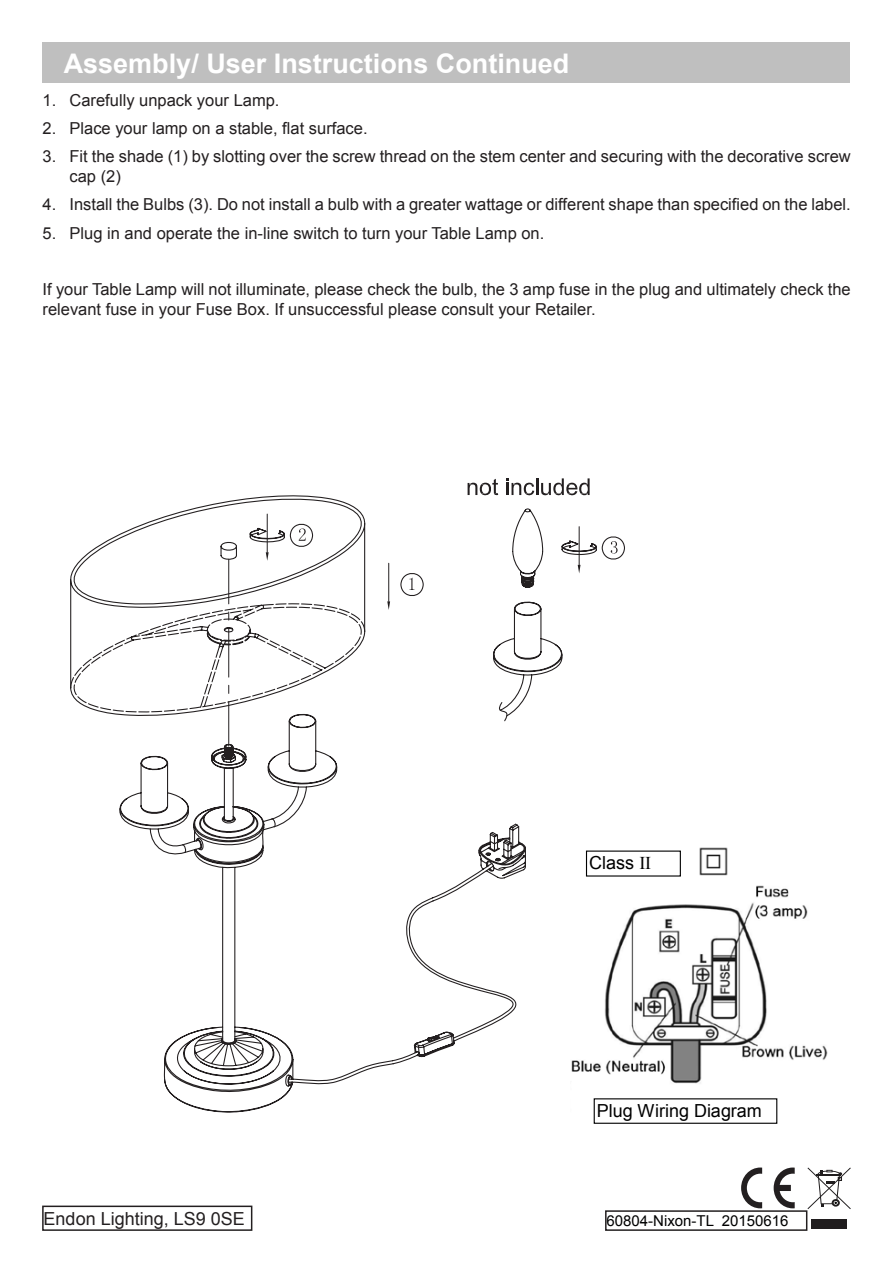
<style>
.page{position:relative;width:893px;height:1263px;background:#fff}
.page>*{position:absolute;margin:0;border:0;box-sizing:border-box;transform-origin:0 0}
.t1{font:700 27px "Arial";color:#fff}
.t2{font:18px "Arial";color:#000}
.t3{font:18px "Arial";color:#231f20}
.t4{font:16.5px/19.8px "Arial";color:#231f20}
.t5{font:15px "Arial";color:#000}
.s1{font-family:"Times New Roman"}
</style>
<div class="page">
<svg style="left:741px;top:1167px;width:21px;height:41px"></svg>
<svg style="left:774px;top:1167px;width:21px;height:41px"></svg>
<svg style="left:807px;top:1167px;width:44px;height:42px"></svg>
<div style="left:811px;top:1219px;width:36px;height:9px;background:#201d1e"></div>
<div style="left:42px;top:1205px;width:210px;height:26px;border:2px solid #231f20"></div>
<div style="left:43px;top:43px;width:807px;height:40px;background:#bfbfbf"></div>
<div style="left:605px;top:1210px;width:202px;height:21px;border:2px solid #231f20"></div>
<img style="left:571px;top:885px;width:257px;height:239px">
<div style="left:594px;top:1099px;width:183px;height:24px;background:#fff"></div>
<div style="left:594px;top:1098px;width:183px;height:26px;border:1px solid #000"></div>
<img style="left:699px;top:847px;width:29px;height:29px">
<svg style="left:119px;top:488px;width:407px;height:625px"></svg>
<svg style="left:241px;top:527px;width:47px;height:6px"></svg>
<hr style="left:267px;top:514px;width:1px;height:38px;background:#231f20">
<svg style="left:289px;top:521px;width:223px;height:12px"></svg>
<svg style="left:468px;top:479px;width:30px;height:17px"></svg>
<svg style="left:506px;top:478px;width:84px;height:19px"></svg>
<svg style="left:512px;top:508px;width:68px;height:25px"></svg>
<hr style="left:579px;top:527px;width:1px;height:38px;background:#231f20">
<svg style="left:70px;top:533px;width:555px;height:189px"></svg>
<svg style="left:178px;top:541px;width:341px;height:531px"></svg>
<h1 class="t1" style="left:64px;top:45px;width:507px">Assembly/ User Instructions Continued</h1>
<p class="t4" style="left:43px;top:90px;width:238px">1. Carefully unpack your Lamp.</p>
<p class="t4" style="left:43px;top:118px;width:327px">2. Place your lamp on a stable, flat surface.</p>
<p class="t4" style="left:70px;top:147px;width:783px;text-indent:-27px">3. Fit the shade (1) by slotting over the screw thread on the stem center and securing with the decorative screw cap (2)</p>
<p class="t4" style="left:43px;top:195px;width:810px">4. Install the Bulbs (3). Do not install a bulb with a greater wattage or different shape than specified on the label.</p>
<p class="t4" style="left:43px;top:223px;width:503px">5. Plug in and operate the in-line switch to turn your Table Lamp on.</p>
<p class="t4" style="left:43px;top:280px;width:810px">If your Table Lamp will not illuminate, please check the bulb, the 3 amp fuse in the plug and ultimately check the relevant fuse in your Fuse Box. If unsuccessful please consult your Retailer.</p>
<p class="t2" style="left:589px;top:851px;width:63px">Class <span class="s1">II</span></p>
<p class="t3" style="left:44px;top:1207px;width:203px">Endon Lighting, LS9 0SE</p>
<p class="t2" style="left:597px;top:1099px;width:167px">Plug Wiring Diagram</p>
<p class="t5" style="left:607px;top:1211px;width:184px">60804-Nixon-TL 20150616</p>
</div>
